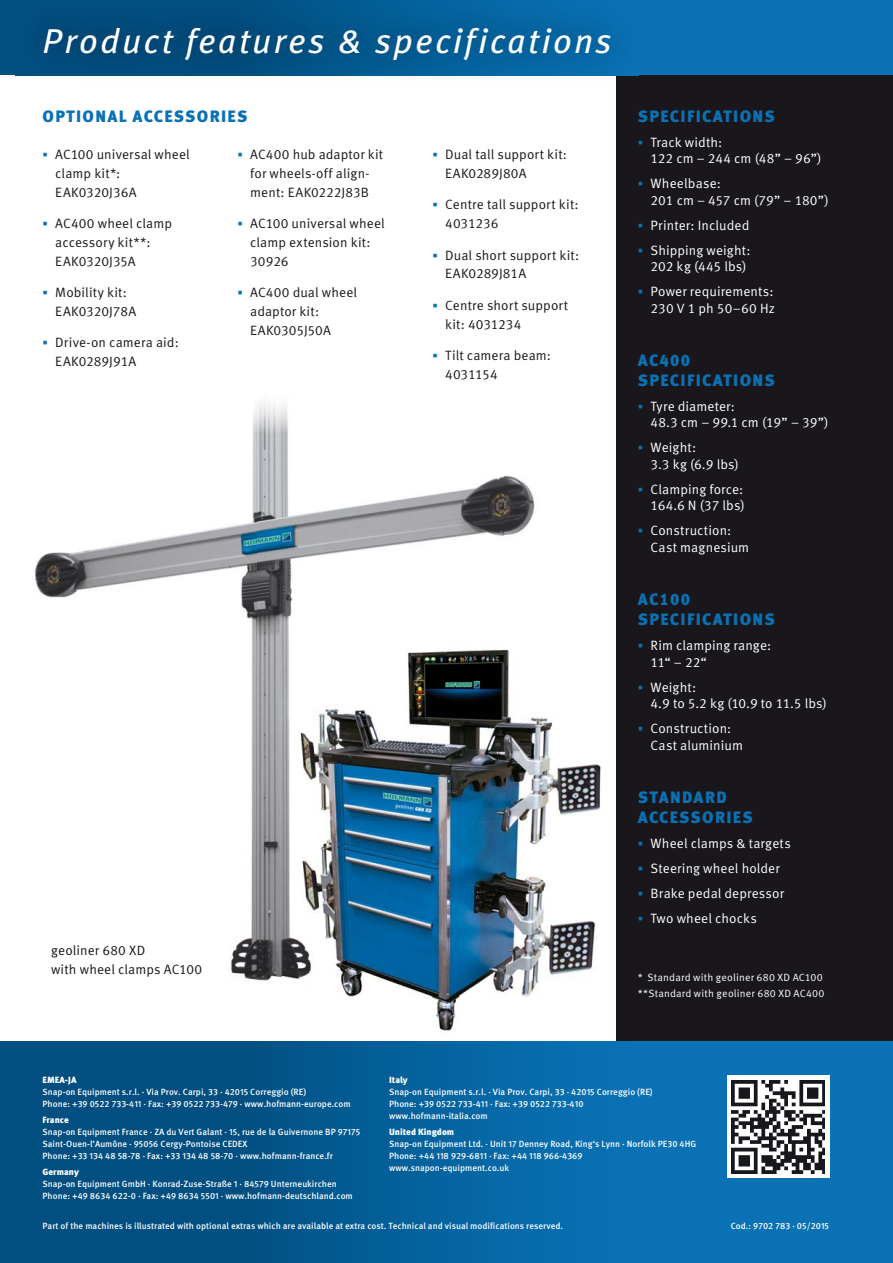
<style>
.page{position:relative;width:893px;height:1263px;background:#fff}
.page>*{position:absolute;margin:0;border:0;box-sizing:border-box;transform-origin:0 0}
.t1{font:italic 34.5px "Meta Pro";letter-spacing:.065em;color:#fff}
.t2{font:900 16.5px/19.8px "Meta Pro";letter-spacing:.08em;color:#0a71b4}
.t3{font:13.5px/18.8px "Meta Pro";letter-spacing:.005em;color:#1a171c}
.t4{font:13.5px/16.5px "Meta Pro";letter-spacing:.005em;color:#fff}
.t5{font:10.5px/16.5px "Meta Pro";letter-spacing:.02em;color:#fff}
.t6{font:500 9px/12px "Meta Pro";color:#fff}
.t7{font:900 9px "Meta Pro";color:#fff}
</style>
<div class="page">
<img style="left:35px;top:402px;width:566px;height:629px">
<div style="left:617px;top:35px;width:276px;height:1164px;background:#1a171c"></div>
<div style="left:0;top:1041px;width:893px;height:222px;background:linear-gradient(to right,#004878,#0d7ac1)"></div>
<div style="left:0;top:0;width:893px;height:75px;background:#0a71b4"></div>
<img style="left:16px;top:0;width:622px;height:86px">
<div style="left:727px;top:1076px;width:102px;height:102px;background:#fff"></div>
<img style="left:731px;top:1080px;width:94px;height:94px">
<h1 class="t1" style="left:43px;top:28px;width:571px">Product features &amp; specifications</h1>
<h2 class="t2" style="left:43px;top:108px;width:206px">OPTIONAL ACCESSORIES</h2>
<h3 class="t3" style="left:55px;top:146px;width:136px">AC100 universal wheel clamp kit*:<br>EAK0320J36A</h3>
<h3 class="t3" style="left:55px;top:215px;width:118px">AC400 wheel clamp accessory kit**:<br>EAK0320J35A</h3>
<h3 class="t3" style="left:55px;top:284px;width:83px">Mobility kit:<br>EAK0320J78A</h3>
<h3 class="t3" style="left:55px;top:335px;width:125px">Drive-on camera aid:<br>EAK0289J91A</h3>
<h3 class="t3" style="left:250px;top:146px;width:135px">AC400 hub adaptor kit for wheels-off align&shy;ment: EAK0222J83B</h3>
<h3 class="t3" style="left:250px;top:215px;width:136px">AC100 universal wheel clamp extension kit:<br>30926</h3>
<h3 class="t3" style="left:250px;top:284px;width:108px">AC400 dual wheel adaptor kit:<br>EAK0305J50A</h3>
<h3 class="t3" style="left:445px;top:146px;width:123px">Dual tall support kit:<br>EAK0289J80A</h3>
<h3 class="t3" style="left:445px;top:197px;width:135px">Centre tall support kit:<br>4031236</h3>
<h3 class="t3" style="left:445px;top:247px;width:136px">Dual short support kit:<br>EAK0289J81A</h3>
<h3 class="t3" style="left:445px;top:297px;width:124px">Centre short support kit: 4031234</h3>
<h3 class="t3" style="left:445px;top:348px;width:107px">Tilt camera beam:<br>4031154</h3>
<h3 class="t3" style="left:51px;top:943px;width:153px">geoliner 680 XD<br>with wheel clamps AC100</h3>
<h2 class="t2" style="left:638px;top:108px;width:138px">SPECIFICATIONS</h2>
<h3 class="t4" style="left:651px;top:135px;width:173px">Track width:<br>122 cm – 244 cm (48” – 96”)</h3>
<h3 class="t4" style="left:651px;top:177px;width:180px">Wheelbase:<br>201 cm – 457 cm (79” – 180”)</h3>
<h3 class="t4" style="left:651px;top:214px;width:101px;line-height:25px">Printer: Included<br>Shipping weight:</h3>
<h3 class="t4" style="left:651px;top:256px;width:124px;line-height:25px">202 kg (445 lbs)<br>Power requirements:</h3>
<h3 class="t4" style="left:651px;top:301px;width:126px">230 V 1 ph 50–60 Hz</h3>
<h2 class="t2" style="left:638px;top:352px;width:138px">AC400<br>SPECIFICATIONS</h2>
<h3 class="t4" style="left:651px;top:399px;width:180px">Tyre diameter:<br>48.3 cm – 99.1 cm (19” – 39”)</h3>
<h3 class="t4" style="left:651px;top:441px;width:90px">Weight:<br>3.3 kg (6.9 lbs)</h3>
<h3 class="t4" style="left:651px;top:482px;width:96px">Clamping force:<br>164.6 N (37 lbs)</h3>
<h3 class="t4" style="left:651px;top:524px;width:100px">Construction:<br>Cast magnesium</h3>
<h2 class="t2" style="left:638px;top:591px;width:138px">AC100<br>SPECIFICATIONS</h2>
<h3 class="t4" style="left:651px;top:639px;width:122px">Rim clamping range:<br>11“ – 22“</h3>
<h3 class="t4" style="left:651px;top:680px;width:178px">Weight:<br>4.9 to 5.2 kg (10.9 to 11.5 lbs)</h3>
<h3 class="t4" style="left:651px;top:722px;width:94px">Construction:<br>Cast aluminium</h3>
<h2 class="t2" style="left:638px;top:789px;width:116px">STANDARD<br>ACCESSORIES</h2>
<h3 class="t4" style="left:651px;top:832px;width:142px;line-height:25px">Wheel clamps &amp; targets<br>Steering wheel holder<br>Brake pedal depressor<br>Two wheel chocks</h3>
<p class="t5" style="left:638px;top:970px;width:188px">* Standard with geoliner 680 XD AC100 **Standard with geoliner 680 XD AC400</p>
<p class="t7" style="left:43px;top:1076px;width:35px">EMEA-JA</p>
<p class="t6" style="left:43px;top:1086px;width:310px">Snap-on Equipment s.r.l. · Via Prov. Carpi, 33 · 42015 Correggio (RE)<br>Phone: +39 0522 733-411 · Fax: +39 0522 733-479 · www.hofmann-europe.com</p>
<p class="t7" style="left:43px;top:1116px;width:28px">France</p>
<p class="t6" style="left:43px;top:1127px;width:319px">Snap-on Equipment France · ZA du Vert Galant · 15, rue de la Guivernone BP 97175<br>Saint-Ouen-l’Aumône · 95056 Cergy-Pontoise CEDEX<br>Phone: +33 134 48 58-78 · Fax: +33 134 48 58-70 · www.hofmann-france.fr</p>
<p class="t7" style="left:43px;top:1169px;width:38px">Germany</p>
<p class="t6" style="left:43px;top:1179px;width:312px">Snap-on Equipment GmbH · Konrad-Zuse-Straße 1 · 84579 Unterneukirchen<br>Phone: +49 8634 622-0 · Fax: +49 8634 5501 · www.hofmann-deutschland.com</p>
<p class="t7" style="left:389px;top:1076px;width:20px">Italy</p>
<p class="t6" style="left:389px;top:1086px;width:265px">Snap-on Equipment s.r.l. · Via Prov. Carpi, 33 · 42015 Correggio (RE)<br>Phone: +39 0522 733-411 · Fax: +39 0522 733-410 www.hofmann-italia.com</p>
<p class="t7" style="left:389px;top:1128px;width:67px">United Kingdom</p>
<p class="t6" style="left:389px;top:1139px;width:309px">Snap-on Equipment Ltd. · Unit 17 Denney Road, King‘s Lynn · Norfolk PE30 4HG<br>Phone: +44 118 929-6811 · Fax: +44 118 966-4369 www.snapon-equipment.co.uk</p>
<p class="t6" style="left:43px;top:1221px;width:522px">Part of the machines is illustrated with optional extras which are available at extra cost. Technical and visual modifications reserved.</p>
<p class="t6" style="left:731px;top:1221px;width:100px">Cod.: 9702 783 · 05/2015</p>
</div>
